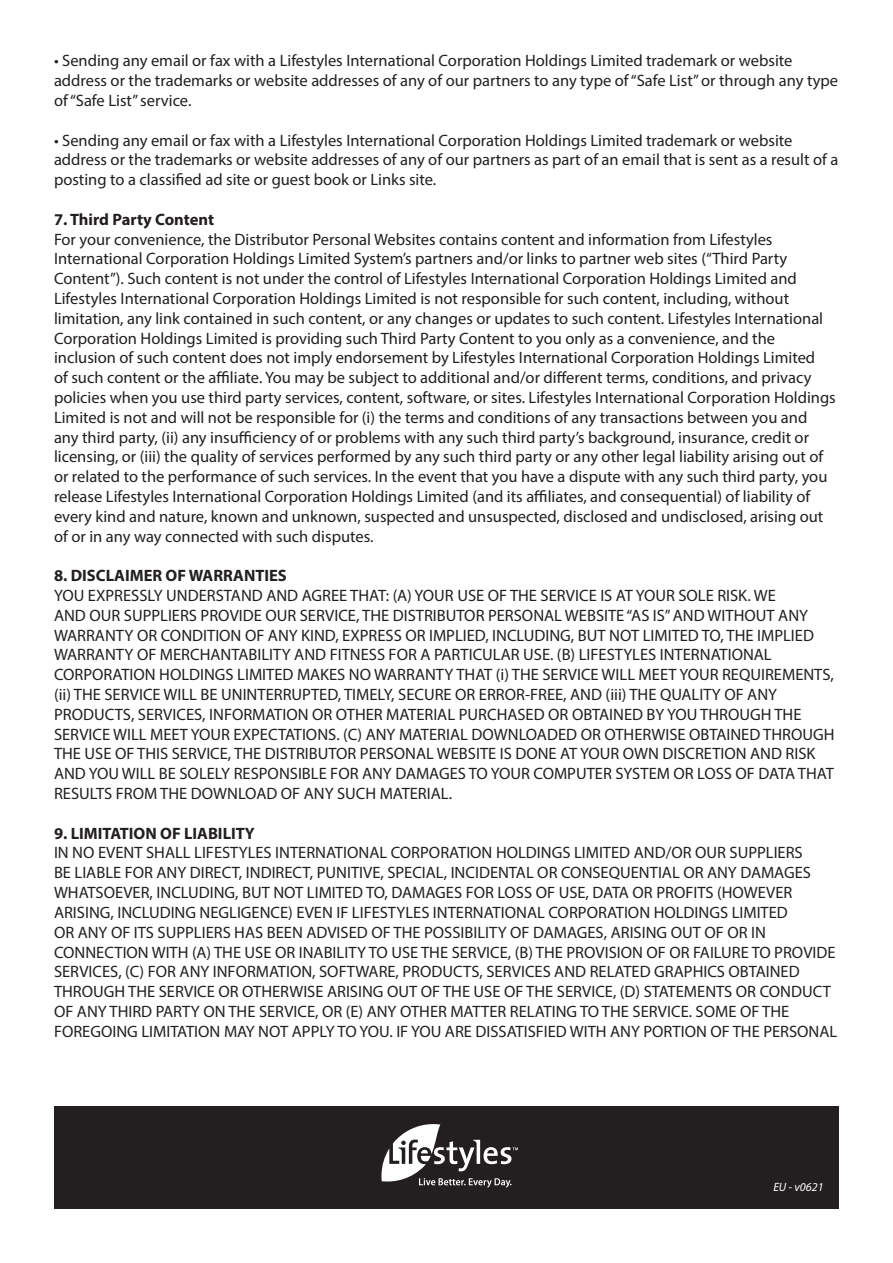
<style>
.page{position:relative;width:893px;height:1263px;background:#fff}
.page>*{position:absolute;margin:0;border:0;box-sizing:border-box;transform-origin:0 0}
.t1{font:16.5px/19.8px "Myriad Pro";color:#231f20}
.t2{font:700 16.5px "Myriad Pro";color:#231f20}
.t3{font:italic 12px "Myriad Pro";color:#fff}
</style>
<div class="page">
<div style="left:54px;top:1107px;width:785px;height:102px;background:#231f20"></div>
<svg style="left:381px;top:1124px;width:137px;height:63px"></svg>
<p class="t1" style="left:54px;top:51px;width:786px">• Sending any email or fax with a Lifestyles International Corporation Holdings Limited trademark or website address or the trademarks or website addresses of any of our partners to any type of “Safe List” or through any type of “Safe List” service.</p>
<p class="t1" style="left:54px;top:130px;width:786px">• Sending any email or fax with a Lifestyles International Corporation Holdings Limited trademark or website address or the trademarks or website addresses of any of our partners as part of an email that is sent as a result of a posting to a classified ad site or guest book or Links site.</p>
<p class="t2" style="left:54px;top:208px;width:162px">7. Third Party Content</p>
<p class="t1" style="left:54px;top:229px;width:783px">For your convenience, the Distributor Personal Websites contains content and information from Lifestyles International Corporation Holdings Limited System’s partners and/or links to partner web sites (“Third Party Content”). Such content is not under the control of Lifestyles International Corporation Holdings Limited and Lifestyles International Corporation Holdings Limited is not responsible for such content, including, without limitation, any link contained in such content, or any changes or updates to such content. Lifestyles International Corporation Holdings Limited is providing such Third Party Content to you only as a convenience, and the inclusion of such content does not imply endorsement by Lifestyles International Corporation Holdings Limited<br>of such content or the affiliate. You may be subject to additional and/or different terms, conditions, and privacy policies when you use third party services, content, software, or sites. Lifestyles International Corporation Holdings Limited is not and will not be responsible for (i) the terms and conditions of any transactions between you and any third party, (ii) any insufficiency of or problems with any such third party’s background, insurance, credit or licensing, or (iii) the quality of services performed by any such third party or any other legal liability arising out of or related to the performance of such services. In the event that you have a dispute with any such third party, you release Lifestyles International Corporation Holdings Limited (and its affiliates, and consequential) of liability of every kind and nature, known and unknown, suspected and unsuspected, disclosed and undisclosed, arising out of or in any way connected with such disputes.</p>
<p class="t2" style="left:54px;top:565px;width:234px">8. DISCLAIMER OF WARRANTIES</p>
<p class="t1" style="left:54px;top:585px;width:782px">YOU EXPRESSLY UNDERSTAND AND AGREE THAT: (A) YOUR USE OF THE SERVICE IS AT YOUR SOLE RISK. WE<br>AND OUR SUPPLIERS PROVIDE OUR SERVICE, THE DISTRIBUTOR PERSONAL WEBSITE “AS IS” AND WITHOUT ANY WARRANTY OR CONDITION OF ANY KIND, EXPRESS OR IMPLIED, INCLUDING, BUT NOT LIMITED TO, THE IMPLIED WARRANTY OF MERCHANTABILITY AND FITNESS FOR A PARTICULAR USE. (B) LIFESTYLES INTERNATIONAL CORPORATION HOLDINGS LIMITED MAKES NO WARRANTY THAT (i) THE SERVICE WILL MEET YOUR REQUIREMENTS, (ii) THE SERVICE WILL BE UNINTERRUPTED, TIMELY, SECURE OR ERROR-FREE, AND (iii) THE QUALITY OF ANY PRODUCTS, SERVICES, INFORMATION OR OTHER MATERIAL PURCHASED OR OBTAINED BY YOU THROUGH THE SERVICE WILL MEET YOUR EXPECTATIONS. (C) ANY MATERIAL DOWNLOADED OR OTHERWISE OBTAINED THROUGH THE USE OF THIS SERVICE, THE DISTRIBUTOR PERSONAL WEBSITE IS DONE AT YOUR OWN DISCRETION AND RISK AND YOU WILL BE SOLELY RESPONSIBLE FOR ANY DAMAGES TO YOUR COMPUTER SYSTEM OR LOSS OF DATA THAT RESULTS FROM THE DOWNLOAD OF ANY SUCH MATERIAL.</p>
<p class="t2" style="left:54px;top:822px;width:202px">9. LIMITATION OF LIABILITY</p>
<p class="t1" style="left:54px;top:843px;width:785px">IN NO EVENT SHALL LIFESTYLES INTERNATIONAL CORPORATION HOLDINGS LIMITED AND/OR OUR SUPPLIERS<br>BE LIABLE FOR ANY DIRECT, INDIRECT, PUNITIVE, SPECIAL, INCIDENTAL OR CONSEQUENTIAL OR ANY DAMAGES WHATSOEVER, INCLUDING, BUT NOT LIMITED TO, DAMAGES FOR LOSS OF USE, DATA OR PROFITS (HOWEVER ARISING, INCLUDING NEGLIGENCE) EVEN IF LIFESTYLES INTERNATIONAL CORPORATION HOLDINGS LIMITED<br>OR ANY OF ITS SUPPLIERS HAS BEEN ADVISED OF THE POSSIBILITY OF DAMAGES, ARISING OUT OF OR IN CONNECTION WITH (A) THE USE OR INABILITY TO USE THE SERVICE, (B) THE PROVISION OF OR FAILURE TO PROVIDE SERVICES, (C) FOR ANY INFORMATION, SOFTWARE, PRODUCTS, SERVICES AND RELATED GRAPHICS OBTAINED THROUGH THE SERVICE OR OTHERWISE ARISING OUT OF THE USE OF THE SERVICE, (D) STATEMENTS OR CONDUCT OF ANY THIRD PARTY ON THE SERVICE, OR (E) ANY OTHER MATTER RELATING TO THE SERVICE. SOME OF THE FOREGOING LIMITATION MAY NOT APPLY TO YOU. IF YOU ARE DISSATISFIED WITH ANY PORTION OF THE PERSONAL</p>
<p class="t3" style="left:773px;top:1180px;width:52px">EU - v0621</p>
</div>
